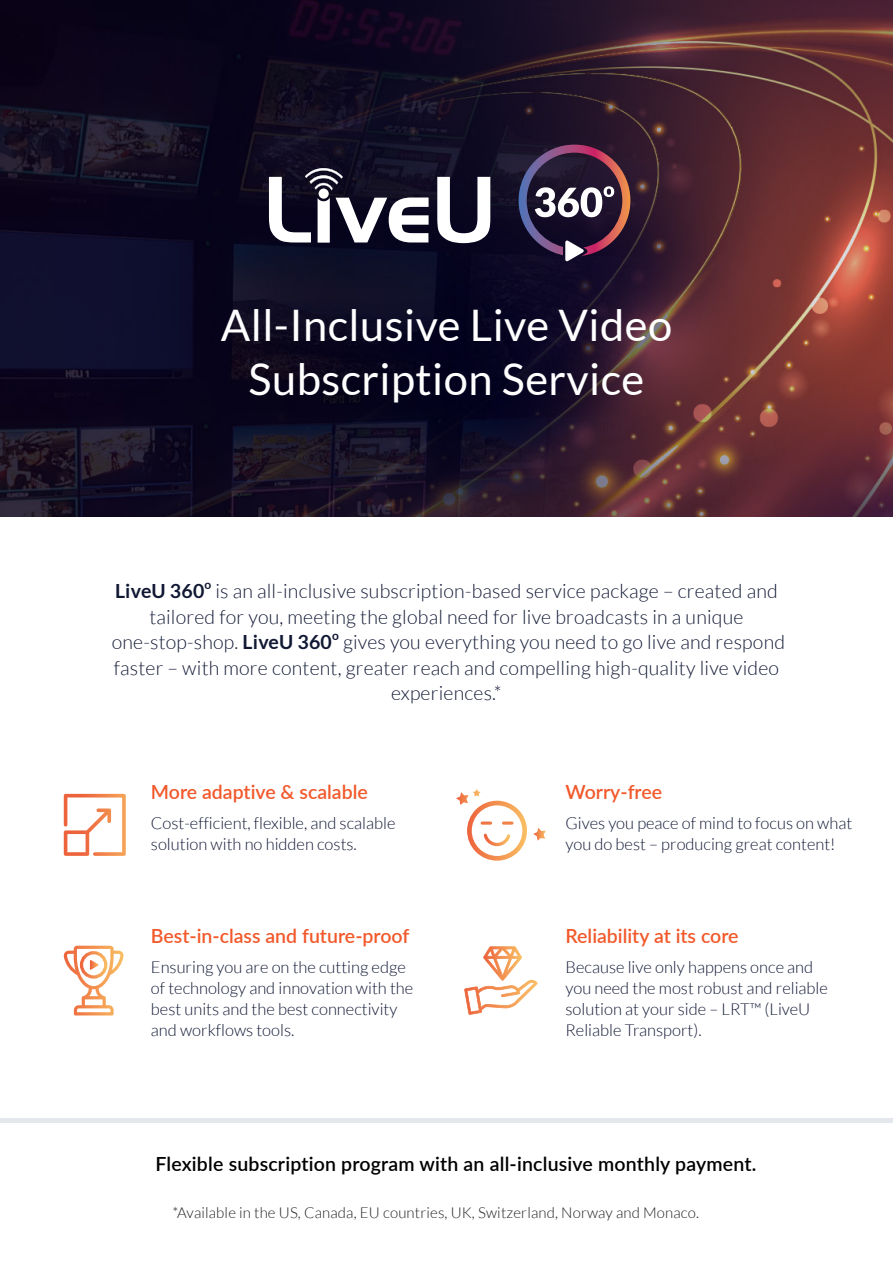
<style>
.page{position:relative;width:893px;height:1263px;background:#fff}
.page>*{position:absolute;margin:0;border:0;box-sizing:border-box;transform-origin:0 0}
.t1{font:43.5px "Lato";letter-spacing:.01em;color:#fff}
.t2{font:300 19.5px/25.5px "Lato";letter-spacing:.01em;color:#111834}
.t3{font:600 19.5px "Lato";color:#f2592b}
.t4{font:600 19.5px "Lato";letter-spacing:.01em;color:#000}
.t5{font:700 19.5px "Lato";letter-spacing:.01em;color:#111834}
.t6{font:300 16.5px/21px "Lato";color:#111834}
.t7{font:300 15px "Lato";letter-spacing:.01em;color:#231f20}
.t8{font:700 12px "Lato";color:#111834}
.s1{font-weight:700}
</style>
<div class="page">
<div style="left:0;top:1118px;width:893px;height:5px;background:#e4e8ed"></div>
<img style="left:0;top:0;width:893px;height:517px">
<svg style="left:464px;top:946px;width:74px;height:69px"></svg>
<svg style="left:64px;top:946px;width:60px;height:69px"></svg>
<svg style="left:64px;top:794px;width:62px;height:62px"></svg>
<svg style="left:533px;top:828px;width:13px;height:13px"></svg>
<svg style="left:456px;top:789px;width:71px;height:72px"></svg>
<svg style="left:437px;top:177px;width:53px;height:66px"></svg>
<svg style="left:269px;top:168px;width:160px;height:75px"></svg>
<svg style="left:519px;top:145px;width:111px;height:116px;background:#4c3850"></svg>
<p class="t1" style="left:221px;top:301px;width:453px">All-Inclusive Live Video</p>
<p class="t1" style="left:249px;top:355px;width:397px">Subscription Service</p>
<p class="t8" style="left:205px;top:578px;width:8px">o</p>
<p class="t5" style="left:115px;top:580px;width:91px">LiveU 360</p>
<p class="t2" style="left:149px;top:579px;width:630px;text-indent:66px">is an all-inclusive subscription-based service package – created and tailored for you, meeting the global need for live broadcasts in a unique</p>
<p class="t8" style="left:332px;top:629px;width:8px">o</p>
<p class="t2" style="left:112px;top:630px;width:222px">one-stop-shop. <span class="s1">LiveU 360</span></p>
<p class="t2" style="left:343px;top:630px;width:444px">gives you everything you need to go live and respond</p>
<p class="t2" style="left:114px;top:655px;width:667px">faster – with more content, greater reach and compelling high-quality live video</p>
<p class="t2" style="left:391px;top:681px;width:112px">experiences*.</p>
<p class="t3" style="left:151px;top:778px;width:218px">More adaptive &amp; scalable</p>
<p class="t6" style="left:151px;top:812px;width:246px">Cost-efficient, flexible, and scalable solution with no hidden costs.</p>
<p class="t3" style="left:151px;top:922px;width:260px">Best-in-class and future-proof</p>
<p class="t6" style="left:151px;top:956px;width:264px">Ensuring you are on the cutting edge of technology and innovation with the best units and the best connectivity and workflows tools.</p>
<p class="t3" style="left:566px;top:778px;width:98px">Worry-free</p>
<p class="t6" style="left:566px;top:812px;width:288px">Gives you peace of mind to focus on what you do best – producing great content!</p>
<p class="t3" style="left:566px;top:922px;width:175px">Reliability at its core</p>
<p class="t6" style="left:566px;top:956px;width:264px">Because live only happens once and you need the most robust and reliable solution at your side – LRT™ (LiveU<br>Reliable Transport .(</p>
<p class="t4" style="left:155px;top:1150px;width:602px">Flexible subscription program with an all-inclusive monthly payment.</p>
<p class="t7" style="left:172px;top:1204px;width:528px">*Available in the US, Canada, EU countries, UK, Switzerland, Norway and Monaco.</p>
</div>
